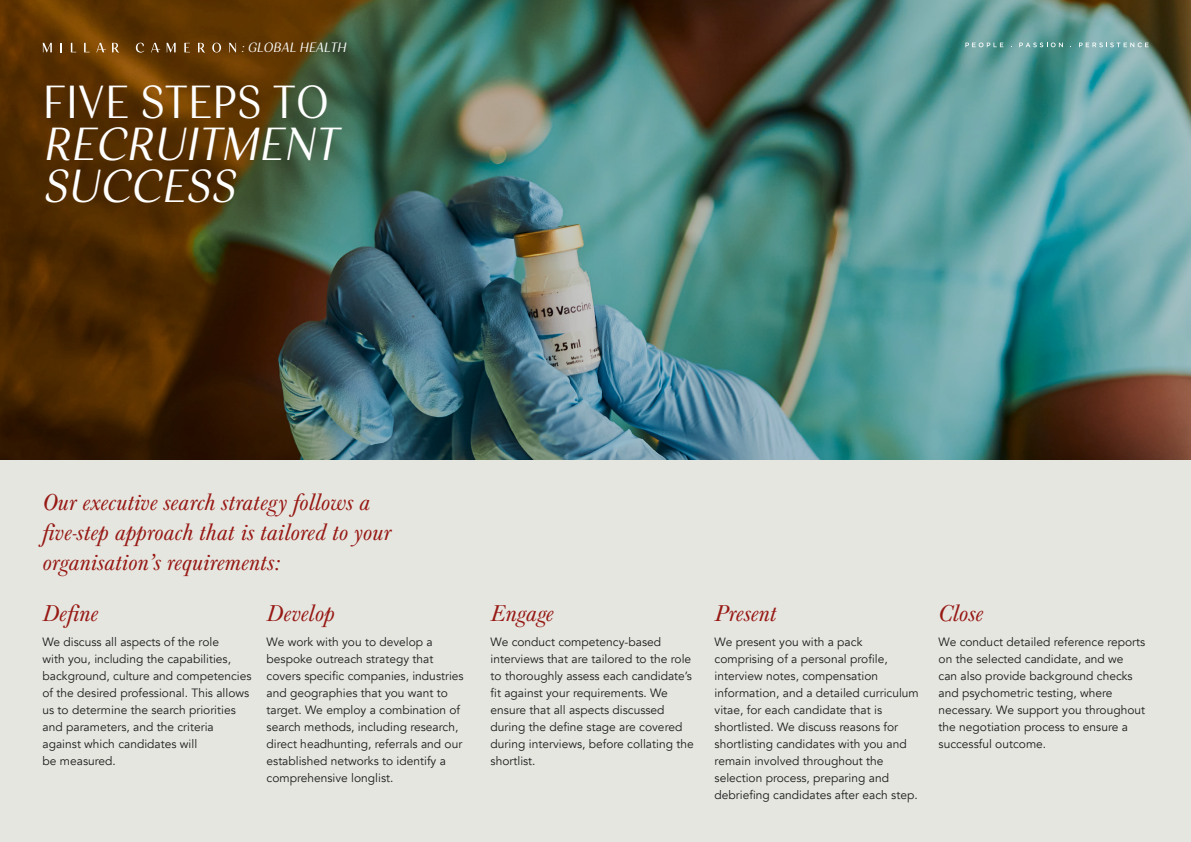
<style>
.page{position:relative;width:1191px;height:842px;background:#e6e6e1}
.page>*{position:absolute;margin:0;border:0;box-sizing:border-box;transform-origin:0 0}
.t1{font:italic 48px/42px "Senlot Nor Boo";color:#fff}
.t2{font:48px "Senlot Nor Boo";color:#fff}
.t3{font:italic 24px/30px "Baskerville URW";color:#971914}
.t4{font:italic 14px "Senlot Nor Boo";color:#fff}
.t5{font:12px/17px "Avenir";color:#1c1d1c}
</style>
<div class="page">
<img style="left:0;top:0;width:1191px;height:459px">
<svg style="left:965px;top:43px;width:38px;height:4px"></svg>
<svg style="left:1019px;top:43px;width:44px;height:4px"></svg>
<svg style="left:1079px;top:43px;width:69px;height:4px"></svg>
<svg style="left:43px;top:43px;width:9px;height:9px"></svg>
<svg style="left:71px;top:43px;width:5px;height:9px"></svg>
<svg style="left:84px;top:43px;width:6px;height:9px"></svg>
<svg style="left:96px;top:43px;width:10px;height:9px"></svg>
<svg style="left:112px;top:43px;width:7px;height:10px"></svg>
<svg style="left:136px;top:43px;width:8px;height:10px"></svg>
<svg style="left:151px;top:43px;width:9px;height:9px"></svg>
<svg style="left:166px;top:43px;width:10px;height:9px"></svg>
<svg style="left:184px;top:43px;width:6px;height:9px"></svg>
<svg style="left:198px;top:43px;width:7px;height:10px"></svg>
<svg style="left:212px;top:43px;width:9px;height:10px"></svg>
<svg style="left:229px;top:43px;width:7px;height:9px"></svg>
<p class="t4" style="left:241px;top:39px;width:109px">:GLOBAL HEALTH</p>
<h1 class="t2" style="left:43px;top:74px;width:288px">FIVE STEPS TO</h1>
<h1 class="t1" style="left:43px;top:122px;width:306px">RECRUITMENT<br>SUCCESS</h1>
<h2 class="t3" style="left:43px;top:488px;width:350px">Our executive search strategy follows a five-step approach that is tailored to your organisation’s requirements:</h2>
<h2 class="t3" style="left:43px;top:599px;width:57px">Define</h2>
<p class="t5" style="left:43px;top:634px;width:210px">We discuss all aspects of the role<br>with you, including the capabilities, background, culture and competencies of the desired professional. This allows us to determine the search priorities and parameters, and the criteria against which candidates will<br>be measured.</p>
<h2 class="t3" style="left:266px;top:599px;width:69px">Develop</h2>
<p class="t5" style="left:266px;top:634px;width:199px">We work with you to develop a bespoke outreach strategy that covers specific companies, industries and geographies that you want to target. We employ a combination of search methods, including research, direct headhunting, referrals and our established networks to identify a comprehensive longlist.</p>
<h2 class="t3" style="left:490px;top:599px;width:65px">Engage</h2>
<p class="t5" style="left:490px;top:634px;width:205px">We conduct competency-based interviews that are tailored to the role to thoroughly assess each candidate’s fit against your requirements. We ensure that all aspects discussed during the define stage are covered during interviews, before collating the shortlist.</p>
<h2 class="t3" style="left:714px;top:599px;width:64px">Present</h2>
<p class="t5" style="left:714px;top:634px;width:206px">We present you with a pack comprising of a personal profile, interview notes, compensation information, and a detailed curriculum vitae, for each candidate that is shortlisted. We discuss reasons for shortlisting candidates with you and remain involved throughout the selection process, preparing and debriefing candidates after each step.</p>
<h2 class="t3" style="left:938px;top:599px;width:46px">Close</h2>
<p class="t5" style="left:938px;top:634px;width:208px">We conduct detailed reference reports on the selected candidate, and we<br>can also provide background checks and psychometric testing, where necessary. We support you throughout the negotiation process to ensure a successful outcome.</p>
</div>
